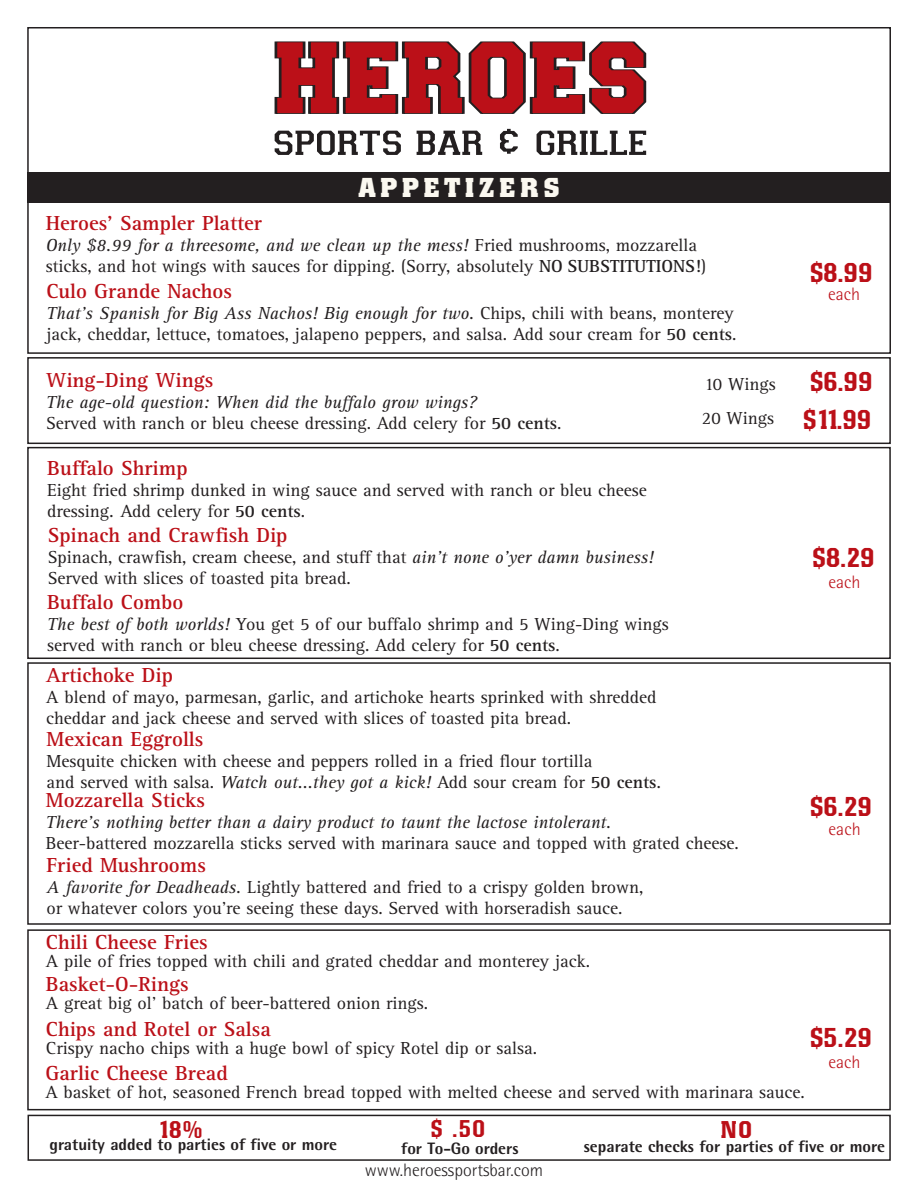
<style>
.page{position:relative;width:918px;height:1188px;background:#fff}
.page>*{position:absolute;margin:0;border:0;box-sizing:border-box;transform-origin:0 0}
.t1{font:500 27px/37.3px "Colossalis";color:#bb1018}
.t2{font:700 27px "Colossalis";letter-spacing:.175em;color:#fbf8f0}
.t3{font:500 24px "Colossalis";color:#bb1018}
.t4{font:700 21px "Rotis Serif";color:#bb1018}
.t5{font:18px/21px "Rotis Serif";color:#231f20}
.t6{font:italic 18px "Rotis Serif";color:#231f20}
.t7{font:300 18px "Rotis Semi Sans";color:#231f20}
.t8{font:300 18px "Rotis Semi Sans";color:#bb1018}
.t9{font:800 16.5px "Rotis Semi Sans";color:#231f20}
.s1{font-style:italic}
.s2{font-weight:700}
</style>
<div class="page">
<div style="left:27px;top:27px;width:864px;height:327px;border:2px solid #231f20"></div>
<svg style="left:275px;top:41px;width:371px;height:73px"></svg>
<svg style="left:275px;top:131px;width:126px;height:24px"></svg>
<svg style="left:417px;top:131px;width:65px;height:24px"></svg>
<svg style="left:500px;top:129px;width:18px;height:25px"></svg>
<svg style="left:537px;top:131px;width:109px;height:24px"></svg>
<div style="left:27px;top:172px;width:862px;height:30px;background:#231f20"></div>
<div style="left:27px;top:447px;width:864px;height:212px;border:2px solid #231f20"></div>
<div style="left:27px;top:357px;width:864px;height:87px;border:2px solid #231f20"></div>
<div style="left:27px;top:662px;width:864px;height:263px;border:2px solid #231f20"></div>
<div style="left:27px;top:929px;width:864px;height:181px;border:2px solid #231f20"></div>
<div style="left:28px;top:1115px;width:863px;height:46px;border:2px solid #231f20"></div>
<h1 class="t2" style="left:358px;top:178px;width:203px">APPETIZERS</h1>
<p class="t4" style="left:46px;top:216px;width:218px">Heroes’ Sampler Platter</p>
<p class="t5" style="left:46px;top:236px;width:662px"><span class="s1">Only $8.99 for a threesome, and we clean up the mess!</span> Fried mushrooms, mozzarella sticks, and hot wings with sauces for dipping. (Sorry, absolutely <span class="s2">NO SUBSTITUTIONS!</span>)</p>
<p class="t4" style="left:47px;top:284px;width:187px">Culo Grande Nachos</p>
<p class="t5" style="left:47px;top:304px;width:691px"><span class="s1">That’s Spanish for Big Ass Nachos! Big enough for two.</span> Chips, chili with beans, monterey jack, cheddar, lettuce, tomatoes, jalapeno peppers, and salsa. Add sour cream for <span class="s2">50 cents</span>.</p>
<h1 class="t1" style="left:810px;top:256px;width:64px">$8.99</h1>
<p class="t8" style="left:828px;top:288px;width:34px">each</p>
<p class="t4" style="left:46px;top:373px;width:169px">Wing-Ding Wings</p>
<p class="t5" style="left:46px;top:393px;width:517px"><span class="s1">The age-old question: When did the buffalo grow wings?<br></span>Served with ranch or bleu cheese dressing. Add celery for <span class="s2">50 cents</span>.</p>
<p class="t4" style="left:47px;top:461px;width:142px">Buffalo Shrimp</p>
<p class="t5" style="left:47px;top:481px;width:601px">Eight fried shrimp dunked in wing sauce and served with ranch or bleu cheese dressing<span class="s1">.</span> Add celery for <span class="s2">50 cents</span>.</p>
<p class="t4" style="left:48px;top:528px;width:241px">Spinach and Crawfish Dip</p>
<p class="t5" style="left:48px;top:548px;width:608px">Spinach, crawfish, cream cheese, and stuff that <span class="s1">ain’t none o’yer damn business!<br></span>Served with slices of toasted pita bread.</p>
<p class="t4" style="left:47px;top:595px;width:138px">Buffalo Combo</p>
<p class="t5" style="left:47px;top:615px;width:623px"><span class="s1">The best of both worlds!</span> You get 5 of our buffalo shrimp and 5 Wing-Ding wings served with ranch or bleu cheese dressing. Add celery for <span class="s2">50 cents</span>.</p>
<p class="t5" style="left:702px;top:369px;width:75px;line-height:34px">10 Wings<br>20 Wings</p>
<h1 class="t1" style="left:803px;top:365px;width:71px">$6.99 $11.99</h1>
<h1 class="t1" style="left:813px;top:541px;width:63px">$8.29</h1>
<p class="t8" style="left:828px;top:575px;width:34px">each</p>
<p class="t4" style="left:46px;top:668px;width:128px">Artichoke Dip</p>
<p class="t5" style="left:46px;top:689px;width:612px">A blend of mayo, parmesan, garlic, and artichoke hearts sprinked with shredded cheddar and jack cheese and served with slices of toasted pita bread.</p>
<p class="t4" style="left:47px;top:732px;width:158px">Mexican Eggrolls</p>
<p class="t5" style="left:47px;top:752px;width:616px">Mesquite chicken with cheese and peppers rolled in a fried flour tortilla<br>and served with salsa. <span class="s1">Watch out...they got a kick!</span> Add sour cream for <span class="s2">50 cents</span><span class="s1">.</span></p>
<p class="t4" style="left:46px;top:793px;width:161px">Mozzarella Sticks</p>
<p class="t6" style="left:46px;top:816px;width:567px">There’s nothing better than a dairy product to taunt the lactose intolerant.</p>
<p class="t5" style="left:46px;top:834px;width:695px">Beer-battered mozzarella sticks served with marinara sauce and topped with grated cheese.</p>
<p class="t4" style="left:46px;top:858px;width:161px">Fried Mushrooms</p>
<p class="t5" style="left:46px;top:879px;width:598px"><span class="s1">A favorite for Deadheads.</span> Lightly battered and fried to a crispy golden brown, or whatever colors you’re seeing these days. Served with horseradish sauce.</p>
<p class="t4" style="left:46px;top:935px;width:163px">Chili Cheese Fries</p>
<p class="t5" style="left:46px;top:952px;width:546px">A pile of fries topped with chili and grated cheddar and monterey jack.</p>
<h1 class="t1" style="left:810px;top:790px;width:63px">$6.29</h1>
<p class="t8" style="left:829px;top:823px;width:34px">each</p>
<p class="t4" style="left:46px;top:977px;width:144px">Basket-O-Rings</p>
<p class="t5" style="left:46px;top:995px;width:384px">A great big ol’ batch of beer-battered onion rings.</p>
<p class="t4" style="left:46px;top:1022px;width:226px">Chips and Rotel or Salsa</p>
<p class="t5" style="left:46px;top:1040px;width:493px">Crispy nacho chips with a huge bowl of spicy Rotel dip or salsa.</p>
<p class="t4" style="left:45px;top:1066px;width:184px">Garlic Cheese Bread</p>
<p class="t5" style="left:45px;top:1083px;width:761px">A basket of hot, seasoned French bread topped with melted cheese and served with marinara sauce.</p>
<h1 class="t1" style="left:810px;top:1021px;width:63px">$5.29</h1>
<p class="t8" style="left:828px;top:1056px;width:34px">each</p>
<h2 class="t3" style="left:159px;top:1121px;width:45px">18%</h2>
<p class="t9" style="left:50px;top:1139px;width:289px">gratuity added to parties of five or more</p>
<h2 class="t3" style="left:431px;top:1120px;width:56px">$ .50</h2>
<p class="t9" style="left:401px;top:1142px;width:119px">for To-Go orders</p>
<p class="t7" style="left:365px;top:1164px;width:180px">www.heroessportsbar.com</p>
<h2 class="t3" style="left:721px;top:1121px;width:33px">NO</h2>
<p class="t9" style="left:584px;top:1140px;width:303px">separate checks for parties of five or more</p>
</div>
